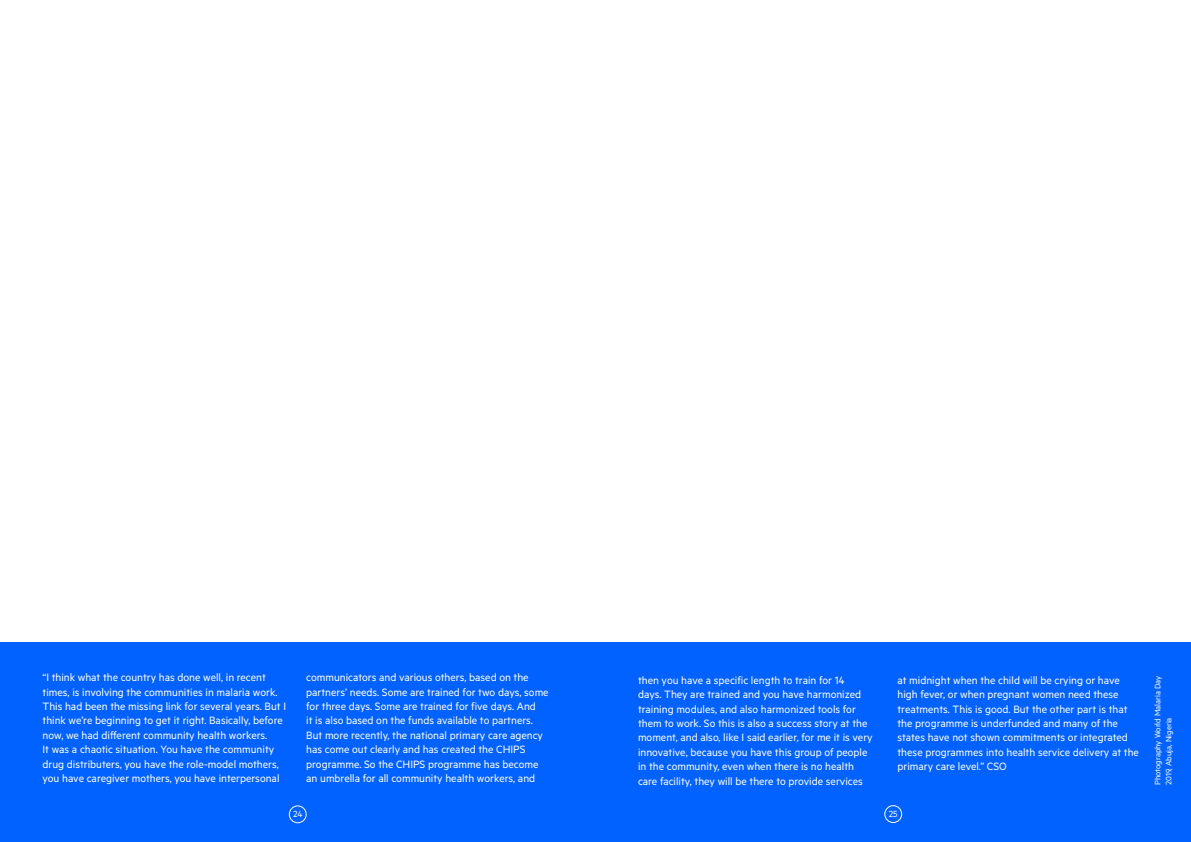
<style>
.page{position:relative;width:1191px;height:842px;background:#fff}
.page>*{position:absolute;margin:0;border:0;box-sizing:border-box;transform-origin:0 0}
.Body_text{font:12px/14.4px "Metric";color:#fff}
.t1{font:10px "Metric";color:#fff}
.PHOT_CREDIT{font:9px/11px "Metric";color:#fff}
</style>
<div class="page">
<div style="left:0;top:642px;width:1191px;height:200px;background:#0262ff"></div>
<div style="left:289px;top:806px;width:17px;height:17px;border:1px solid #fff;border-radius:50%"></div>
<div style="left:884px;top:805px;width:18px;height:18px;border:1px solid #fff;border-radius:50%"></div>
<p class="Body_text" style="left:43px;top:670px;width:245px">“I think what the country has done well, in recent times, is involving the communities in malaria work.<br>This had been the missing link for several years. But I think we’re beginning to get it right. Basically, before now, we had different community health workers.<br>It was a chaotic situation. You have the community drug distributers, you have the role-model mothers, you have caregiver mothers, you have interpersonal</p>
<p class="Body_text" style="left:306px;top:670px;width:244px">communicators and various others, based on the partners’ needs. Some are trained for two days, some for three days. Some are trained for five days. And<br>it is also based on the funds available to partners.<br>But more recently, the national primary care agency has come out clearly and has created the CHIPS programme. So the CHIPS programme has become an umbrella for all community health workers, and</p>
<p class="Body_text" style="left:638px;top:672px;width:236px">then you have a specific length to train for 14<br>days. They are trained and you have harmonized training modules, and also harmonized tools for them to work. So this is also a success story at the moment, and also, like I said earlier, for me it is very innovative, because you have this group of people in the community, even when there is no health care facility, they will be there to provide services</p>
<p class="Body_text" style="left:897px;top:672px;width:243px">at midnight when the child will be crying or have high fever, or when pregnant women need these treatments. This is good. But the other part is that the programme is underfunded and many of the states have not shown commitments or integrated these programmes into health service delivery at the primary care level.” CSO</p>
<p class="PHOT_CREDIT" style="left:1151px;top:785px;width:111px;rotate:-90deg">Photography World Malaria Day<br>2019, Abuja, Nigeria</p>
<p class="t1" style="left:293px;top:808px;width:11px">24</p>
<p class="t1" style="left:888px;top:808px;width:10px">25</p>
</div>
